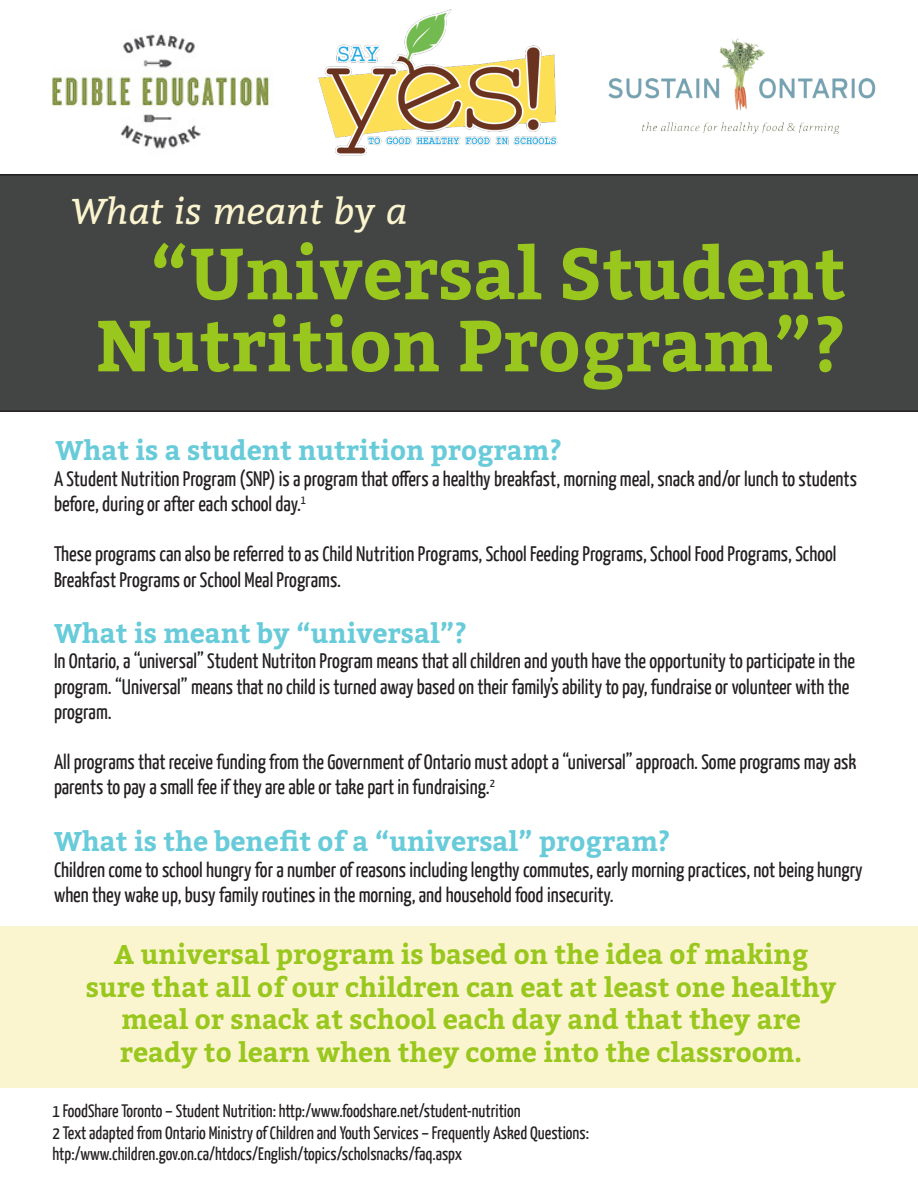
<style>
.page{position:relative;width:918px;height:1188px;background:#fff}
.page>*{position:absolute;margin:0;border:0;box-sizing:border-box;transform-origin:0 0}
.t1{font:700 72px/72px "Bitter";color:#99c71d;text-align:right}
.t2{font:italic 36px "Bitter";color:#fbf5cf}
.t3{font:700 27px/32.4px "Bitter";color:#99c71d;text-align:center}
.t4{font:700 27px "Bitter";color:#68cbd9}
.t5{font:21px/25.2px "Yanone Kaffeesatz";color:#231f20}
.t6{font:18px "Yanone Kaffeesatz";color:#231f20}
</style>
<div class="page">
<div style="left:0;top:927px;width:918px;height:161px;background:#fbf5cf"></div>
<div style="left:0;top:174px;width:918px;height:238px;background:#434444"></div>
<img style="left:52px;top:34px;width:218px;height:115px">
<img style="left:318px;top:9px;width:240px;height:147px">
<img style="left:609px;top:38px;width:267px;height:96px">
<p class="t2" style="left:70px;top:184px;width:338px">What is meant by a</p>
<p class="t1" style="left:96px;top:238px;width:752px">“Universal Student<br>Nutrition Program”?</p>
<p class="t4" style="left:56px;top:434px;width:508px">What is a student nutrition program?</p>
<p class="t5" style="left:54px;top:465px;width:805px">A Student Nutrition Program (SNP) is a program that offers a healthy breakfast, morning meal, snack and/or lunch to students before, during or after each school day.<sup>1</sup></p>
<p class="t5" style="left:54px;top:541px;width:784px">These programs can also be referred to as Child Nutrition Programs, School Feeding Programs, School Food Programs, School<br>Breakfast Programs or School Meal Programs.</p>
<p class="t4" style="left:54px;top:617px;width:414px">What is meant by “universal”?</p>
<p class="t5" style="left:54px;top:648px;width:803px">In Ontario, a “universal” Student Nutriton Program means that all children and youth have the opportunity to participate in the program. “Universal” means that no child is turned away based on their family’s ability to pay, fundraise or volunteer with the program.</p>
<p class="t5" style="left:54px;top:749px;width:804px">All programs that receive funding from the Government of Ontario must adopt a “universal” approach. Some programs may ask parents to pay a small fee if they are able or take part in fundraising.<sup>2</sup></p>
<p class="t4" style="left:54px;top:825px;width:618px">What is the benefit of a “universal” program?</p>
<p class="t5" style="left:54px;top:856px;width:810px">Children come to school hungry for a number of reasons including lengthy commutes, early morning practices, not being hungry when they wake up, busy family routines in the morning, and household food insecurity.</p>
<p class="t3" style="left:86px;top:939px;width:752px">A universal program is based on the idea of making sure that all of our children can eat at least one healthy meal or snack at school each day and that they are ready to learn when they come into the classroom.</p>
<p class="t6" style="left:52px;top:1100px;width:470px">1 FoodShare Toronto – Student Nutrition: http:/www.foodshare.net/student-nutrition</p>
<p class="t6" style="left:52px;top:1122px;width:538px">2 Text adapted from Ontario Ministry of Children and Youth Services – Frequently Asked Questions:</p>
<p class="t6" style="left:52px;top:1143px;width:411px">htp:/www.children.gov.on.ca/htdocs/English/topics/scholsnacks/faq.aspx</p>
</div>
